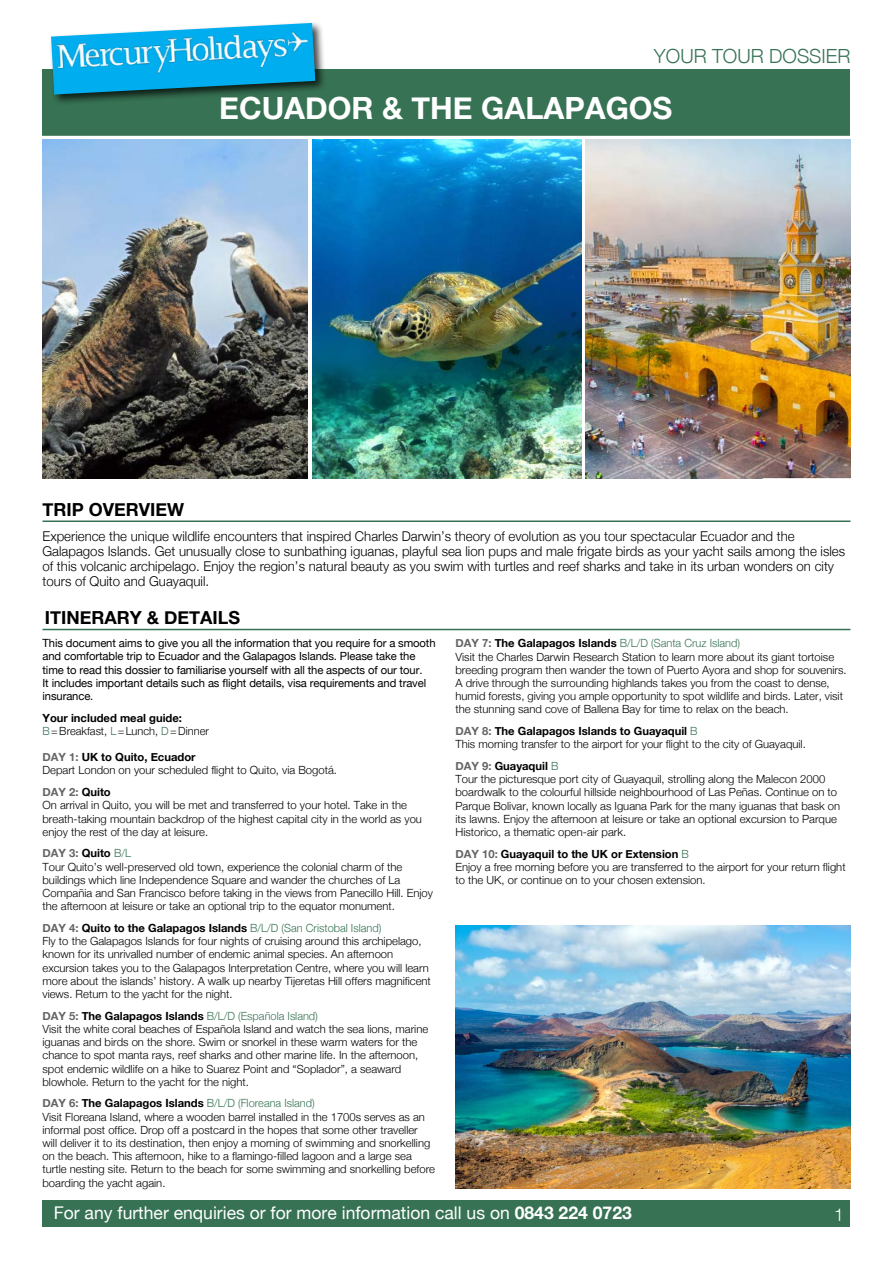
<style>
.page{position:relative;width:893px;height:1263px;background:#fff}
.page>*{position:absolute;margin:0;border:0;box-sizing:border-box;transform-origin:0 0}
.t1{font:700 30.6px "Helvetica Neue";color:#fff}
.t2{font:300 19.5px "Helvetica Neue";color:#377254}
.t3{font:700 18px "Helvetica Neue";color:#000}
.t4{font:17.55px "Helvetica Neue";color:#fff}
.t5{font:300 17.55px "Helvetica Neue";color:#fff}
.t6{font:300 13.5px/15px "Helvetica Neue";color:#000}
.t7{font:300 11.25px/13.2px "Helvetica Neue";color:#000}
.t8{font:11.25px/13.2px "Helvetica Neue";letter-spacing:-.01em;color:#000}
.s1{font-weight:700}
.s2{color:#377254}
.s3{font-weight:700;color:#636466}
</style>
<div class="page">
<div style="left:43px;top:1200px;width:807px;height:26px;background:#377254"></div>
<img style="left:43px;top:139px;width:264px;height:340px">
<div style="left:42px;top:69px;width:808px;height:67px;background:#377254"></div>
<hr style="left:43px;top:629px;width:807px;height:1px;background:#377254">
<hr style="left:43px;top:520px;width:807px;height:2px;background:#377254">
<div style="left:49px;top:21px;width:278px;height:85px;background:#000;opacity:.75"></div>
<svg style="left:51px;top:23px;width:264px;height:71px"></svg>
<img style="left:53px;top:25px;width:262px;height:69px">
<img style="left:313px;top:139px;width:268px;height:340px">
<img style="left:585px;top:139px;width:265px;height:340px">
<img style="left:455px;top:926px;width:395px;height:262px">
<h2 class="t2" style="left:654px;top:40px;width:198px">YOUR TOUR DOSSIER</h2>
<h1 class="t1" style="left:219px;top:84px;width:455px">ECUADOR &amp; THE GALAPAGOS</h1>
<h3 class="t3" style="left:43px;top:495px;width:143px">TRIP OVERVIEW</h3>
<p class="t6" style="left:43px;top:528px;width:804px">Experience the unique wildlife encounters that inspired Charles Darwin’s theory of evolution as you tour spectacular Ecuador and the Galapagos Islands. Get unusually close to sunbathing iguanas, playful sea lion pups and male frigate birds as your yacht sails among the isles of this volcanic archipelago. Enjoy the region’s natural beauty as you swim with turtles and reef sharks and take in its urban wonders on city tours of Quito and Guayaquil.</p>
<h3 class="t3" style="left:45px;top:604px;width:197px">ITINERARY &amp; DETAILS</h3>
<p class="t8" style="left:43px;top:637px;width:395px">This document aims to give you all the information that you require for a smooth and comfortable trip to Ecuador and the Galapagos Islands. Please take the time to read this dossier to familiarise yourself with all the aspects of our tour.<br>It includes important details such as flight details, visa requirements and travel insurance.</p>
<p class="t7" style="left:43px;top:710px;width:168px"><span class="s1">Your included meal guide:<br></span><span class="s2">B</span>=Breakfast, <span class="s2">L</span>=Lunch, <span class="s2">D</span>=Dinner</p>
<p class="t7" style="left:43px;top:750px;width:296px"><span class="s3">DAY 1:</span> <span class="s1">UK to Quito, Ecuador<br></span>Depart London on your scheduled flight to Quito, via Bogotá.</p>
<p class="t7" style="left:43px;top:785px;width:381px"><span class="s3">DAY 2:</span> <span class="s1">Quito<br></span>On arrival in Quito, you will be met and transferred to your hotel. Take in the breath-taking mountain backdrop of the highest capital city in the world as you enjoy the rest of the day at leisure.</p>
<p class="t7" style="left:43px;top:846px;width:392px"><span class="s3">DAY 3:</span> <span class="s1">Quito</span> <span class="s2">B/L<br></span>Tour Quito’s well-preserved old town, experience the colonial charm of the buildings which line Independence Square and wander the churches of La Compañia and San Francisco before taking in the views from Panecillo Hill. Enjoy the afternoon at leisure or take an optional trip to the equator monument.</p>
<p class="t7" style="left:43px;top:920px;width:390px"><span class="s3">DAY 4:</span> <span class="s1">Quito to the Galapagos Islands</span> <span class="s2">B/L/D (San Cristobal Island)<br></span>Fly to the Galapagos Islands for four nights of cruising around this archipelago, known for its unrivalled number of endemic animal species. An afternoon excursion takes you to the Galapagos Interpretation Centre, where you will learn more about the islands’ history. A walk up nearby Tijeretas Hill offers magnificent views. Return to the yacht for the night.</p>
<p class="t7" style="left:43px;top:1008px;width:387px"><span class="s3">DAY 5:</span> <span class="s1">The Galapagos Islands</span> <span class="s2">B/L/D (Española Island)<br></span>Visit the white coral beaches of Española Island and watch the sea lions, marine iguanas and birds on the shore. Swim or snorkel in these warm waters for the chance to spot manta rays, reef sharks and other marine life. In the afternoon, spot endemic wildlife on a hike to Suarez Point and “Soplador”, a seaward blowhole. Return to the yacht for the night.</p>
<p class="t7" style="left:43px;top:1096px;width:394px"><span class="s3">DAY 6:</span> <span class="s1">The Galapagos Islands</span> <span class="s2">B/L/D (Floreana Island)<br></span>Visit Floreana Island, where a wooden barrel installed in the 1700s serves as an informal post office. Drop off a postcard in the hopes that some other traveller will deliver it to its destination, then enjoy a morning of swimming and snorkelling on the beach. This afternoon, hike to a flamingo-filled lagoon and a large sea turtle nesting site. Return to the beach for some swimming and snorkelling before boarding the yacht again.</p>
<p class="t7" style="left:455px;top:636px;width:393px"><span class="s3">DAY 7:</span> <span class="s1">The Galapagos Islands</span> <span class="s2">B/L/D (Santa Cruz Island)<br></span>Visit the Charles Darwin Research Station to learn more about its giant tortoise breeding program then wander the town of Puerto Ayora and shop for souvenirs.<br>A drive through the surrounding highlands takes you from the coast to dense, humid forests, giving you ample opportunity to spot wildlife and birds. Later, visit the stunning sand cove of Ballena Bay for time to relax on the beach.</p>
<p class="t7" style="left:455px;top:724px;width:352px"><span class="s3">DAY 8:</span> <span class="s1">The Galapagos Islands to Guayaquil</span> <span class="s2">B<br></span>This morning transfer to the airport for your flight to the city of Guayaquil.</p>
<p class="t7" style="left:455px;top:759px;width:386px"><span class="s3">DAY 9:</span> <span class="s1">Guayaquil</span> <span class="s2">B<br></span>Tour the picturesque port city of Guayaquil, strolling along the Malecon 2000 boardwalk to the colourful hillside neighbourhood of Las Peñas. Continue on to Parque Bolivar, known locally as Iguana Park for the many iguanas that bask on its lawns. Enjoy the afternoon at leisure or take an optional excursion to Parque Historico, a thematic open-air park.</p>
<p class="t7" style="left:455px;top:846px;width:392px"><span class="s3">DAY 10:</span> <span class="s1">Guayaquil to the UK or Extension</span> <span class="s2">B<br></span>Enjoy a free morning before you are transferred to the airport for your return flight to the UK, or continue on to your chosen extension.</p>
<h3 class="t4" style="left:54px;top:1200px;width:580px">For any further enquiries or for more information call us on <span class="s1">0843 224 0723</span></h3>
<h3 class="t5" style="left:834px;top:1200px;width:11px">1</h3>
</div>
